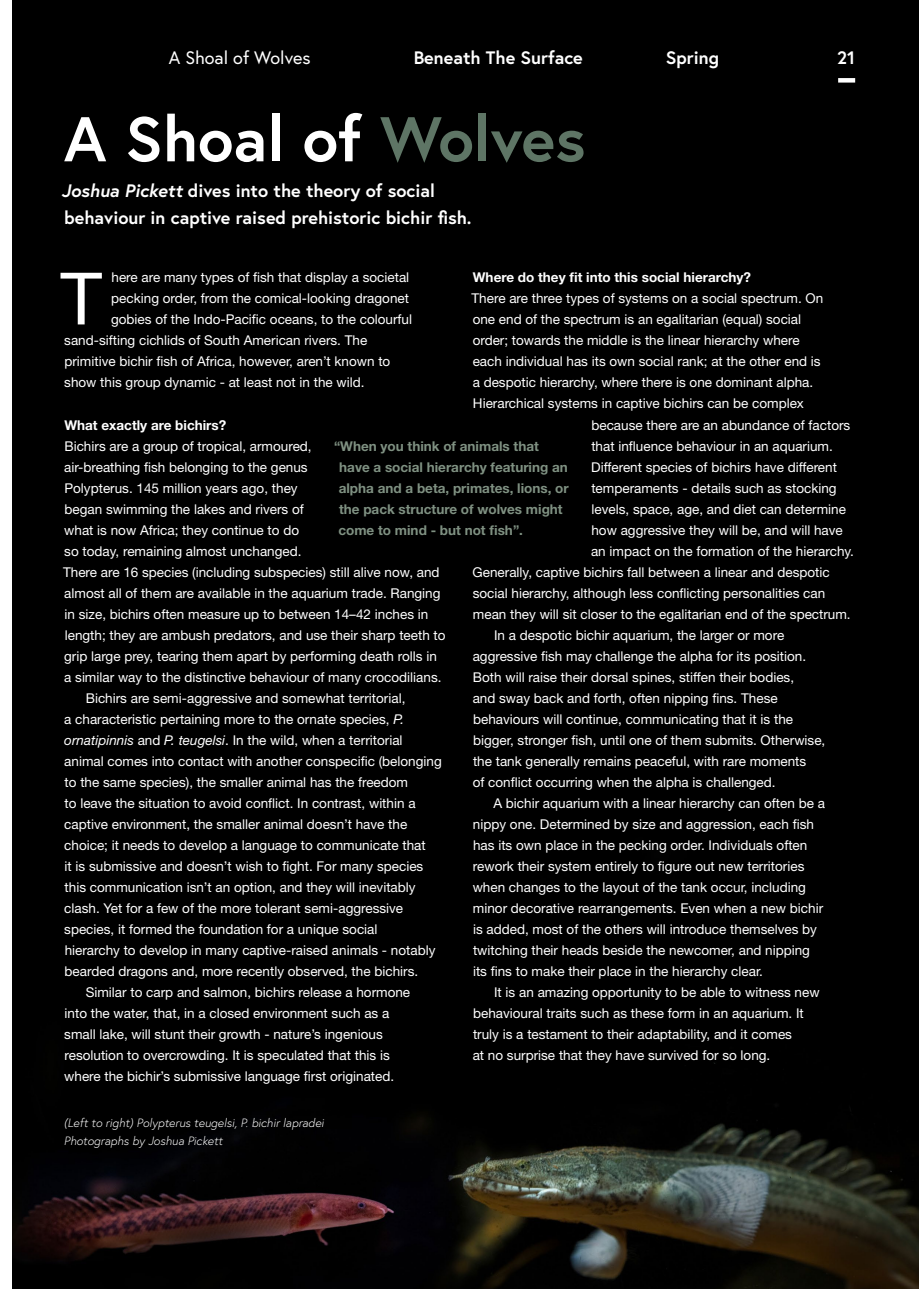
<style>
.page{position:relative;width:919px;height:1289px;background:#fff}
.page>*{position:absolute;margin:0;border:0;box-sizing:border-box;transform-origin:0 0}
.t1{font:72.3px "Helvetica Neue LT Std";color:#fff}
.t2{font:700 63px "Europa";color:#fff}
.t3{font:700 18px/27px "Europa";color:#fff}
.t4{font:18px "Europa";color:#fff}
.t5{font:13.5px/21px "Helvetica Neue LT Std";color:#fff}
.t6{font:700 13.5px/21px "Helvetica Neue LT Std";color:#7f9182}
.t7{font:700 13.5px "Helvetica Neue LT Std";color:#fff}
.t8{font:italic 300 12px "Europa";color:#fff}
.s1{color:#5e7565}
.s2{font-style:italic}
</style>
<div class="page">
<div style="left:13px;top:0;width:905px;height:1288px;background:#000"></div>
<div style="left:838px;top:78px;width:17px;height:5px;background:#fff"></div>
<p class="t4" style="left:169px;top:46px;width:143px">A Shoal of Wolves</p>
<p class="t3" style="left:413px;top:43px;width:171px">Beneath The Surface</p>
<p class="t3" style="left:665px;top:43px;width:55px">Spring</p>
<p class="t3" style="left:837px;top:43px;width:19px">21</p>
<p class="t2" style="left:64px;top:96px;width:523px">A Shoal of <span class="s1">Wolves</span></p>
<p class="t3" style="left:61px;top:177px;width:412px"><span class="s2">Joshua Pickett</span> dives into the theory of social behaviour in captive raised prehistoric bichir fish.</p>
<p class="t7" style="left:473px;top:269px;width:279px">Where do they fit into this social hierarchy?</p>
<p class="t5" style="left:471px;top:288px;width:353px">There are three types of systems on a social spectrum. On</p>
<p class="t5" style="left:472px;top:309px;width:330px">one end of the spectrum is an egalitarian (equal) social</p>
<p class="t5" style="left:472px;top:330px;width:328px">order; towards the middle is the linear hierarchy where</p>
<p class="t5" style="left:472px;top:351px;width:349px">each individual has its own social rank; at the other end is</p>
<p class="t5" style="left:472px;top:372px;width:342px">a despotic hierarchy, where there is one dominant alpha.</p>
<p class="t5" style="left:473px;top:393px;width:332px">Hierarchical systems in captive bichirs can be complex</p>
<p class="t5" style="left:591px;top:414px;width:260px">because there are an abundance of factors</p>
<p class="t5" style="left:591px;top:435px;width:243px">that influence behaviour in an aquarium.</p>
<p class="t5" style="left:591px;top:456px;width:247px">Different species of bichirs have different</p>
<p class="t5" style="left:591px;top:477px;width:247px">temperaments - details such as stocking</p>
<p class="t5" style="left:591px;top:498px;width:256px">levels, space, age, and diet can determine</p>
<p class="t5" style="left:591px;top:519px;width:253px">how aggressive they will be, and will have</p>
<p class="t5" style="left:591px;top:540px;width:264px">an impact on the formation of the hierarchy.</p>
<p class="t5" style="left:472px;top:561px;width:359px">Generally, captive bichirs fall between a linear and despotic</p>
<p class="t5" style="left:472px;top:582px;width:354px">social hierarchy, although less conflicting personalities can</p>
<p class="t5" style="left:473px;top:603px;width:379px">mean they will sit closer to the egalitarian end of the spectrum.</p>
<p class="t5" style="left:472px;top:624px;width:354px;text-indent:21px">In a despotic bichir aquarium, the larger or more aggressive fish may challenge the alpha for its position.<br>Both will raise their dorsal spines, stiffen their bodies,<br>and sway back and forth, often nipping fins. These behaviours will continue, communicating that it is the bigger, stronger fish, until one of them submits. Otherwise, the tank generally remains peaceful, with rare moments<br>of conflict occurring when the alpha is challenged.</p>
<p class="t5" style="left:472px;top:792px;width:354px;text-indent:21px">A bichir aquarium with a linear hierarchy can often be a nippy one. Determined by size and aggression, each fish has its own place in the pecking order. Individuals often rework their system entirely to figure out new territories when changes to the layout of the tank occur, including minor decorative rearrangements. Even when a new bichir is added, most of the others will introduce themselves by twitching their heads beside the newcomer, and nipping its fins to make their place in the hierarchy clear.</p>
<p class="t5" style="left:472px;top:981px;width:348px;text-indent:21px">It is an amazing opportunity to be able to witness new behavioural traits such as these form in an aquarium. It truly is a testament to their adaptability, and it comes<br>at no surprise that they have survived for so long.</p>
<p class="t1" style="left:60px;top:255px;width:43px">T</p>
<p class="t5" style="left:111px;top:267px;width:299px">here are many types of fish that display a societal</p>
<p class="t5" style="left:111px;top:288px;width:299px">pecking order, from the comical-looking dragonet</p>
<p class="t5" style="left:111px;top:309px;width:302px">gobies of the Indo-Pacific oceans, to the colourful</p>
<p class="t5" style="left:64px;top:330px;width:304px">sand-sifting cichlids of South American rivers. The</p>
<p class="t5" style="left:64px;top:351px;width:327px">primitive bichir fish of Africa, however, aren’t known to</p>
<p class="t5" style="left:64px;top:372px;width:302px">show this group dynamic - at least not in the wild.</p>
<p class="t7" style="left:64px;top:416px;width:163px">What exactly are bichirs?</p>
<p class="t5" style="left:64px;top:435px;width:249px">Bichirs are a group of tropical, armoured, air-breathing fish belonging to the genus Polypterus. 145 million years ago, they began swimming the lakes and rivers of what is now Africa; they continue to do so today, remaining almost unchanged.</p>
<p class="t5" style="left:63px;top:561px;width:384px">There are 16 species (including subspecies) still alive now, and almost all of them are available in the aquarium trade. Ranging in size, bichirs often measure up to between 14–42 inches in length; they are ambush predators, and use their sharp teeth to grip large prey, tearing them apart by performing death rolls in a similar way to the distinctive behaviour of many crocodilians.</p>
<p class="t5" style="left:64px;top:687px;width:379px;text-indent:22px">Bichirs are semi-aggressive and somewhat territorial,<br>a characteristic pertaining more to the ornate species, <span class="s2">P. ornatipinnis</span> and <span class="s2">P. teugelsi</span>. In the wild, when a territorial animal comes into contact with another conspecific (belonging to the same species), the smaller animal has the freedom<br>to leave the situation to avoid conflict. In contrast, within a captive environment, the smaller animal doesn’t have the choice; it needs to develop a language to communicate that<br>it is submissive and doesn’t wish to fight. For many species this communication isn’t an option, and they will inevitably clash. Yet for a few of the more tolerant semi-aggressive species, it formed the foundation for a unique social<br>hierarchy to develop in many captive-raised animals - notably bearded dragons and, more recently observed, the bichirs.</p>
<p class="t5" style="left:64px;top:981px;width:347px;text-indent:21px">Similar to carp and salmon, bichirs release a hormone into the water, that, in a closed environment such as a small lake, will stunt their growth - nature’s ingenious resolution to overcrowding. It is speculated that this is where the bichir’s submissive language first originated.</p>
<p class="t6" style="left:338px;top:435px;width:232px;text-indent:-4px">“When you think of animals that have a social hierarchy featuring an alpha and a beta, primates, lions, or the pack structure of wolves might come to mind - but not fish”.</p>
<p class="t8" style="left:64px;top:1115px;width:262px">(Left to right) Polypterus teugelsi, P. bichir lapradei</p>
<p class="t8" style="left:64px;top:1133px;width:160px">Photographs by Joshua Pickett</p>
</div>
